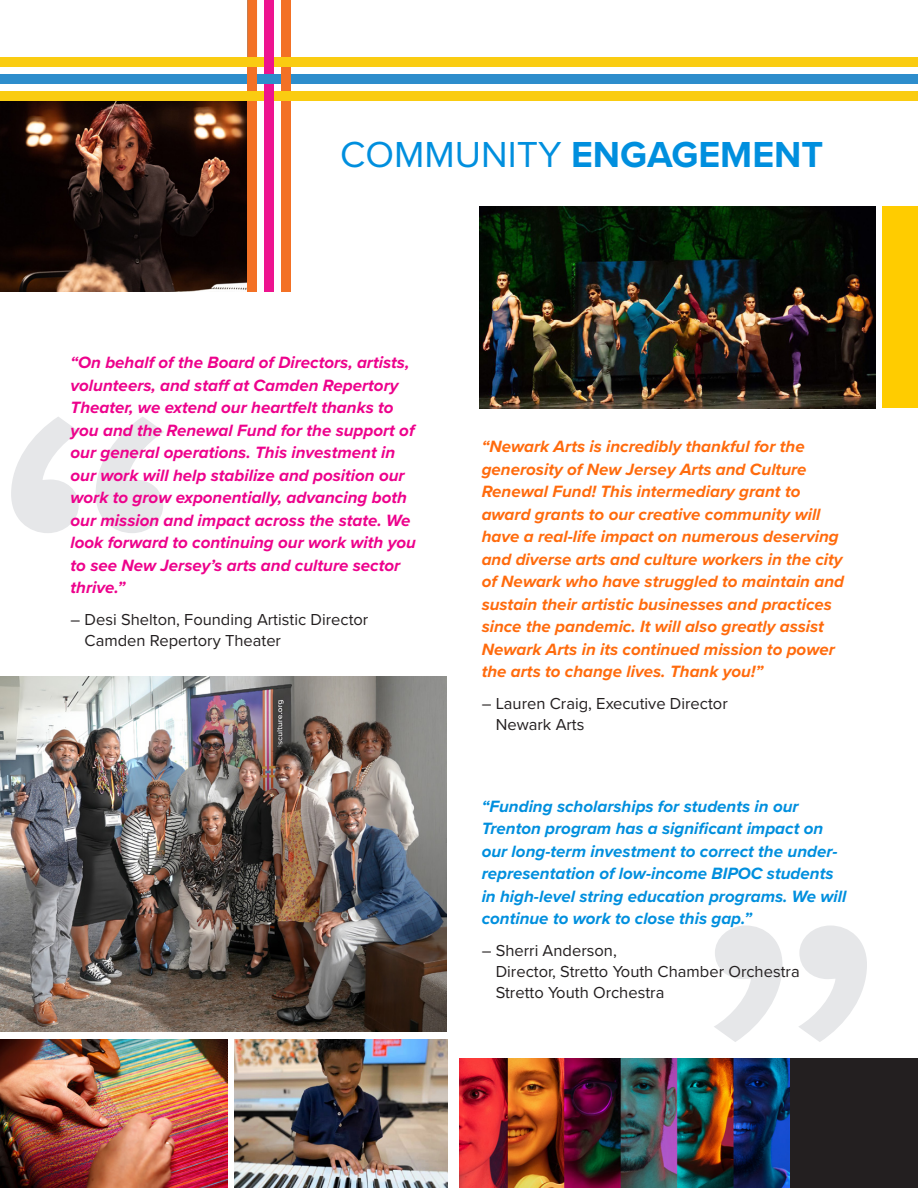
<style>
.page{position:relative;width:918px;height:1188px;background:#fff}
.page>*{position:absolute;margin:0;border:0;box-sizing:border-box;transform-origin:0 0}
.t1{font:700 37.5px "Proxima Nova";color:#008fde}
.t2{font:italic 700 16.95px/22.5px "Proxima Nova";color:#ff6b0d}
.t3{font:italic 700 16.95px/22.5px "Proxima Nova";color:#ed028c}
.t4{font:italic 700 16.95px/22.5px "Proxima Nova";color:#008fde}
.t5{font:16.5px/21px "Proxima Nova";color:#231f20}
.s1{font-weight:400}
</style>
<div class="page">
<svg style="left:714px;top:926px;width:153px;height:116px"></svg>
<svg style="left:11px;top:417px;width:153px;height:116px"></svg>
<img style="left:0;top:101px;width:247px;height:191px">
<div style="left:281px;top:84px;width:10px;height:208px;background:#f37125"></div>
<div style="left:281px;top:0;width:10px;height:74px;background:#f37125"></div>
<div style="left:257px;top:57px;width:629px;height:10px;background:#facc11"></div>
<div style="left:0;top:57px;width:247px;height:10px;background:#facc11"></div>
<div style="left:247px;top:0;width:10px;height:57px;background:#f37125"></div>
<div style="left:247px;top:67px;width:10px;height:7px;background:#f37125"></div>
<div style="left:247px;top:57px;width:10px;height:10px;background:#facc11"></div>
<div style="left:0;top:91px;width:247px;height:10px;background:#facc11"></div>
<div style="left:264px;top:101px;width:10px;height:191px;background:#ed138f"></div>
<div style="left:264px;top:0;width:10px;height:91px;background:#ed138f"></div>
<div style="left:257px;top:91px;width:7px;height:10px;background:#facc11"></div>
<div style="left:274px;top:91px;width:612px;height:10px;background:#facc11"></div>
<div style="left:264px;top:91px;width:10px;height:10px;background:#ed138f"></div>
<div style="left:247px;top:84px;width:10px;height:7px;background:#f37125"></div>
<div style="left:247px;top:101px;width:10px;height:191px;background:#f37125"></div>
<div style="left:247px;top:91px;width:10px;height:10px;background:#facc11"></div>
<div style="left:0;top:74px;width:247px;height:10px;background:#2d8dcc"></div>
<div style="left:257px;top:74px;width:24px;height:10px;background:#2d8dcc"></div>
<div style="left:291px;top:74px;width:595px;height:10px;background:#2d8dcc"></div>
<div style="left:281px;top:74px;width:10px;height:10px;background:#f37125"></div>
<div style="left:247px;top:74px;width:10px;height:10px;background:#f37125"></div>
<div style="left:738px;top:57px;width:180px;height:10px;background:#facc11"></div>
<div style="left:738px;top:91px;width:180px;height:10px;background:#facc11"></div>
<div style="left:738px;top:74px;width:180px;height:10px;background:#2d8dcc"></div>
<div style="left:620px;top:1058px;width:298px;height:130px;background:#231f20"></div>
<img style="left:0;top:677px;width:447px;height:355px">
<div style="left:882px;top:207px;width:36px;height:201px;background:#fc0"></div>
<img style="left:459px;top:1058px;width:330px;height:130px">
<img style="left:480px;top:207px;width:396px;height:201px">
<img style="left:234px;top:1039px;width:214px;height:149px">
<img style="left:0;top:1039px;width:227px;height:149px">
<p class="t1" style="left:340px;top:127px;width:485px"><span class="s1">COMMUNITY</span> ENGAGEMENT</p>
<p class="t3" style="left:71px;top:351px;width:347px">“On behalf of the Board of Directors, artists, volunteers, and staff at Camden Repertory Theater, we extend our heartfelt thanks to you and the Renewal Fund for the support of our general operations. This investment in our work will help stabilize and position our work to grow exponentially, advancing both our mission and impact across the state. We look forward to continuing our work with you to see New Jersey’s arts and culture sector thrive.”</p>
<p class="t5" style="left:85px;top:608px;width:285px;text-indent:-14px">– Desi Shelton, Founding Artistic Director<br>Camden Repertory Theater</p>
<p class="t2" style="left:482px;top:435px;width:364px">“Newark Arts is incredibly thankful for the generosity of New Jersey Arts and Culture Renewal Fund! This intermediary grant to award grants to our creative community will have a real-life impact on numerous deserving and diverse arts and culture workers in the city of Newark who have struggled to maintain and sustain their artistic businesses and practices since the pandemic. It will also greatly assist Newark Arts in its continued mission to power the arts to change lives. Thank you!”</p>
<p class="t5" style="left:496px;top:692px;width:234px;text-indent:-14px">– Lauren Craig, Executive Director<br>Newark Arts</p>
<p class="t4" style="left:482px;top:795px;width:366px">“Funding scholarships for students in our Trenton program has a significant impact on our long-term investment to correct the under&shy;representation of low-income BIPOC students in high-level string education programs. We will continue to work to close this gap.”</p>
<p class="t5" style="left:496px;top:940px;width:305px;text-indent:-14px">– Sherri Anderson,<br>Director, Stretto Youth Chamber Orchestra<br>Stretto Youth Orchestra</p>
</div>
